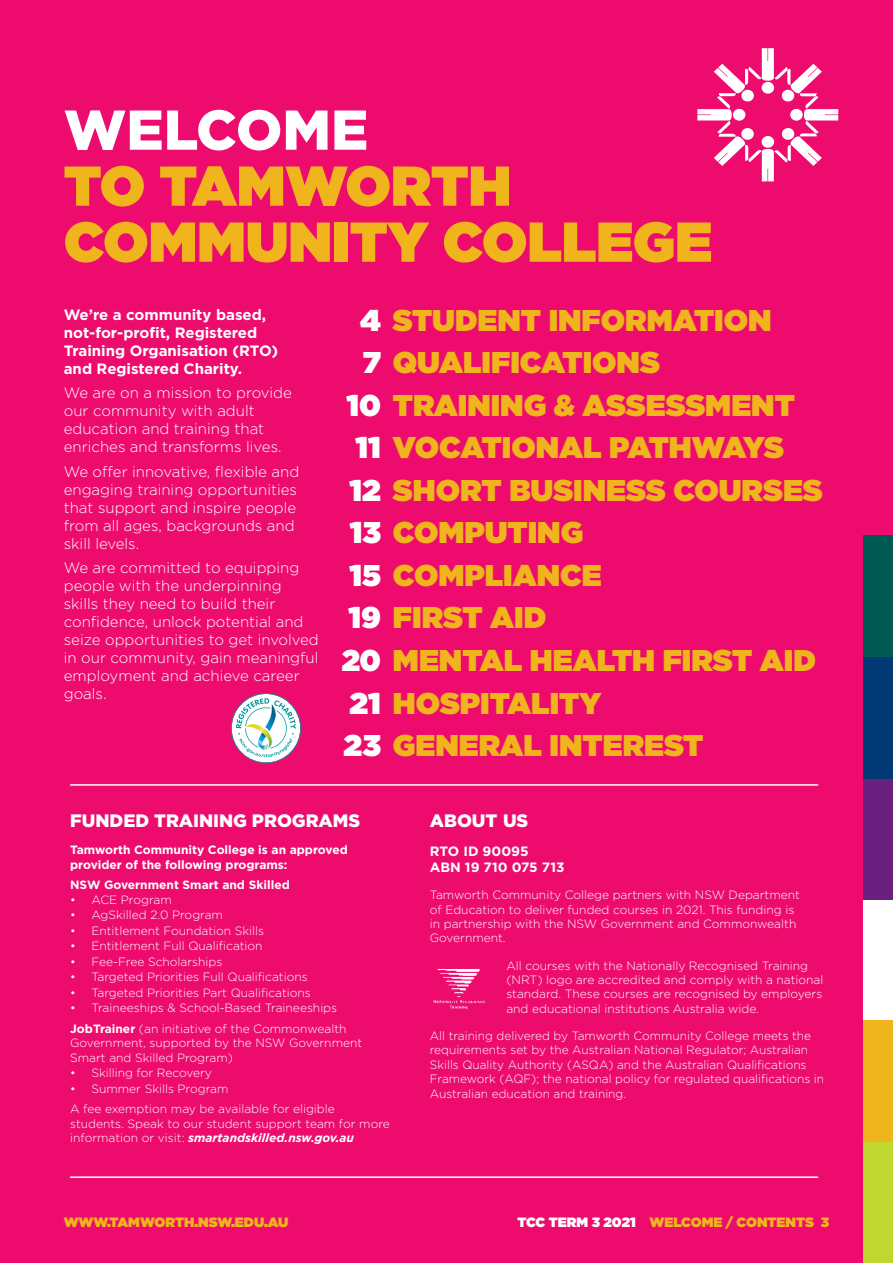
<style>
.page{position:relative;width:893px;height:1263px;background:#ed0c6e}
.page>*{position:absolute;margin:0;border:0;box-sizing:border-box;transform-origin:0 0}
.t1{font:900 55.95px/55.9px "Gotham";color:#f0b51c}
.t2{font:900 55.95px "Gotham";color:#fff}
.t3{font:900 30px "Gotham";color:#f0b51c}
.t4{font:900 18px "Gotham";color:#fff}
.t5{font:300 15px/18px "Gotham";color:#fff}
.t6{font:700 15px/18px "Gotham";color:#fff}
.t7{font:900 13.5px "Gotham";color:#f0b51c}
.t8{font:700 13.5px/16.2px "Gotham";color:#fff}
.t9{font:300 12px/14.4px "Gotham";color:#fff}
.t10{font:700 12px/14.4px "Gotham";color:#fff}
.s1{color:#fff}
.s2{font-weight:700}
.s3{font-weight:700;font-style:italic}
</style>
<div class="page">
<hr style="left:70px;top:784px;width:748px;height:2px;background:#fff">
<hr style="left:70px;top:1176px;width:748px;height:2px;background:#fff">
<svg style="left:697px;top:48px;width:141px;height:133px"></svg>
<div style="left:863px;top:536px;width:30px;height:121px;background:#005952"></div>
<div style="left:863px;top:899px;width:30px;height:121px;background:#fff"></div>
<div style="left:863px;top:778px;width:30px;height:121px;background:#69207e"></div>
<div style="left:863px;top:657px;width:30px;height:121px;background:#003974"></div>
<div style="left:863px;top:1142px;width:30px;height:121px;background:#bfd730"></div>
<div style="left:863px;top:1020px;width:30px;height:122px;background:#f0b51c"></div>
<svg style="left:231px;top:693px;width:70px;height:71px"></svg>
<img style="left:433px;top:969px;width:52px;height:40px">
<h1 class="t2" style="left:64px;top:91px;width:306px">WELCOME</h1>
<h1 class="t1" style="left:64px;top:157px;width:650px">TO TAMWORTH<br>COMMUNITY COLLEGE</h1>
<p class="t6" style="left:64px;top:306px;width:216px">We’re a community based, not-for-profit, Registered<br>Training Organisation (RTO) and Registered Charity.</p>
<p class="t5" style="left:64px;top:384px;width:230px">We are on a mission to provide our community with adult education and training that enriches and transforms lives.</p>
<p class="t5" style="left:64px;top:462px;width:237px">We offer innovative, flexible and engaging training opportunities that support and inspire people from all ages, backgrounds and skill levels.</p>
<p class="t5" style="left:64px;top:558px;width:257px">We are committed to equipping people with the underpinning skills they need to build their confidence, unlock potential and seize opportunities to get involved in our community, gain meaningful employment and achieve career goals.</p>
<h2 class="t3" style="left:360px;top:299px;width:413px"><span class="s1">4</span> STUDENT INFORMATION</h2>
<h2 class="t3" style="left:363px;top:341px;width:299px"><span class="s1">7</span> QUALIFICATIONS</h2>
<h2 class="t3" style="left:346px;top:384px;width:450px"><span class="s1">10</span> TRAINING &amp; ASSESSMENT</h2>
<h2 class="t3" style="left:356px;top:426px;width:430px"><span class="s1">11</span> VOCATIONAL PATHWAYS</h2>
<h2 class="t3" style="left:350px;top:469px;width:475px"><span class="s1">12</span> SHORT BUSINESS COURSES</h2>
<h2 class="t3" style="left:350px;top:511px;width:235px"><span class="s1">13</span> COMPUTING</h2>
<h2 class="t3" style="left:349px;top:554px;width:254px"><span class="s1">15</span> COMPLIANCE</h2>
<h2 class="t3" style="left:348px;top:596px;width:199px"><span class="s1">19</span> FIRST AID</h2>
<h2 class="t3" style="left:342px;top:639px;width:475px"><span class="s1">20</span> MENTAL HEALTH FIRST AID</h2>
<h2 class="t3" style="left:350px;top:681px;width:253px"><span class="s1">21</span> HOSPITALITY</h2>
<h2 class="t3" style="left:344px;top:724px;width:361px"><span class="s1">23</span> GENERAL INTEREST</h2>
<h3 class="t4" style="left:70px;top:808px;width:292px">FUNDED TRAINING PROGRAMS</h3>
<p class="t10" style="left:70px;top:842px;width:279px">Tamworth Community College is an approved provider of the following programs:</p>
<p class="t10" style="left:70px;top:878px;width:221px">NSW Government Smart and Skilled</p>
<p class="t9" style="left:70px;top:892px;width:103px">• ACE Program</p>
<p class="t9" style="left:70px;top:907px;width:154px">• AgSkilled 2.0 Program</p>
<p class="t9" style="left:70px;top:923px;width:196px">• Entitlement Foundation Skills</p>
<p class="t9" style="left:70px;top:938px;width:194px">• Entitlement Full Qualification</p>
<p class="t9" style="left:70px;top:954px;width:154px">• Fee-Free Scholarships</p>
<p class="t9" style="left:70px;top:969px;width:239px">• Targeted Priorities Full Qualifications</p>
<p class="t9" style="left:70px;top:985px;width:242px">• Targeted Priorities Part Qualifications</p>
<p class="t9" style="left:70px;top:997px;width:278px;line-height:20.9px">• Traineeships &amp; School-Based Traineeships<br><span class="s2">JobTrainer</span> (an initiative of the Commonwealth</p>
<p class="t9" style="left:70px;top:1035px;width:294px">Government, supported by the NSW Government<br>Smart and Skilled Program)</p>
<p class="t9" style="left:70px;top:1065px;width:143px">• Skilling for Recovery</p>
<p class="t9" style="left:70px;top:1077px;width:266px;line-height:20.7px">• Summer Skills Program<br>A fee exemption may be available for eligible</p>
<p class="t9" style="left:70px;top:1116px;width:321px">students. Speak to our student support team for more information or visit: <span class="s3">smartandskilled.nsw.gov.au</span></p>
<p class="t7" style="left:64px;top:1212px;width:226px">WWW.TAMWORTH.NSW.EDU.AU</p>
<h3 class="t4" style="left:430px;top:808px;width:100px">ABOUT US</h3>
<p class="t8" style="left:430px;top:843px;width:136px">RTO ID 90095<br>ABN 19 710 075 713</p>
<p class="t9" style="left:430px;top:887px;width:372px">Tamworth Community College partners with NSW Department of Education to deliver funded courses in 2021. This funding is in partnership with the NSW Government and Commonwealth Government.</p>
<p class="t9" style="left:506px;top:958px;width:319px">All courses with the Nationally Recognised Training (NRT) logo are accredited and comply with a national standard. These courses are recognised by employers and educational institutions Australia wide.</p>
<p class="t9" style="left:430px;top:1028px;width:396px">All training delivered by Tamworth Community College meets the requirements set by the Australian National Regulator; Australian Skills Quality Authority (ASQA) and the Australian Qualifications Framework (AQF); the national policy for regulated qualifications in Australian education and training.</p>
<p class="t7" style="left:517px;top:1212px;width:313px"><span class="s1">TCC TERM 3 2021</span> WELCOME / CONTENTS 3</p>
</div>
